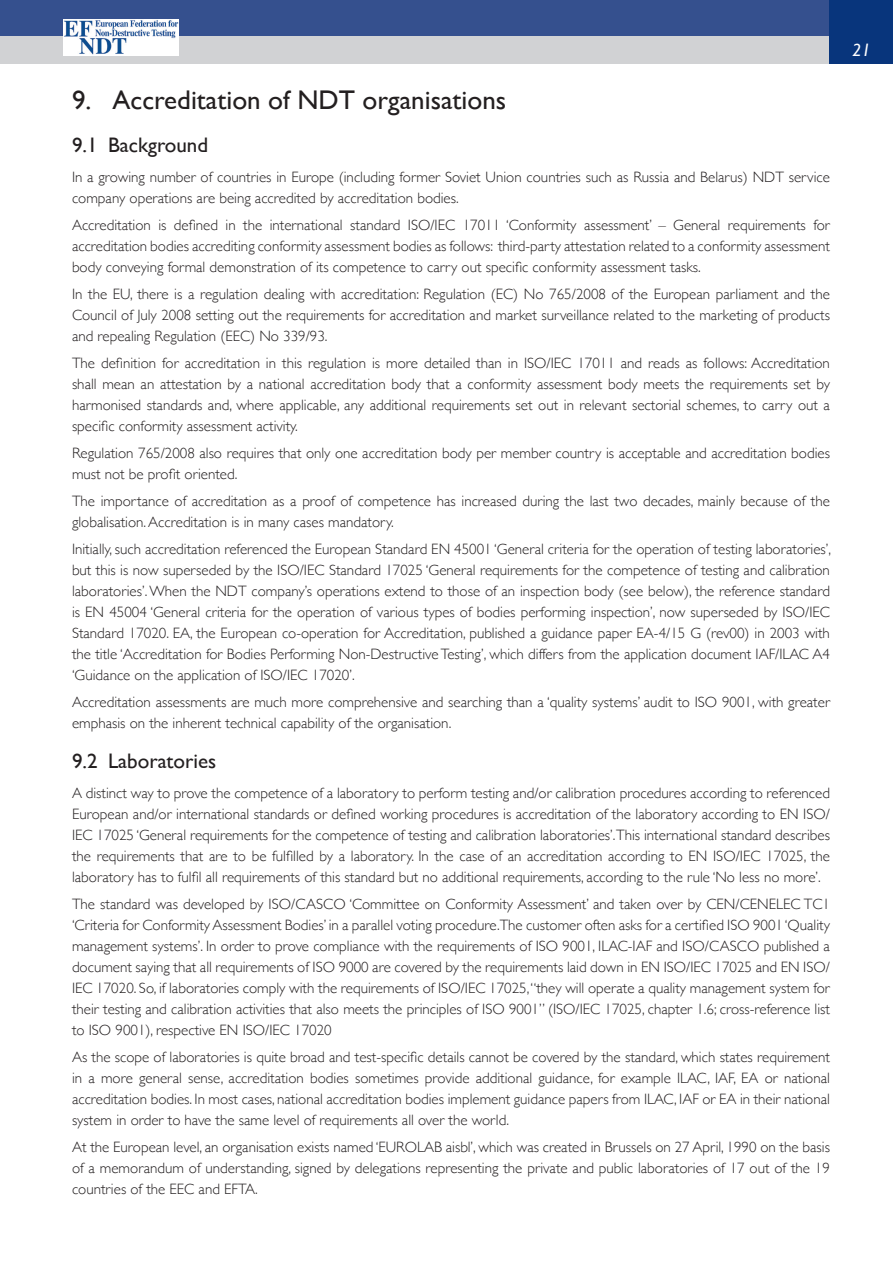
<style>
.page{position:relative;width:893px;height:1263px;background:#fff}
.page>*{position:absolute;margin:0;border:0;box-sizing:border-box;transform-origin:0 0}
.Heading_1{font:27px "Gill Sans";color:#231f20}
.Heading_2{font:21px "Gill Sans";color:#231f20}
.t1{font:italic 18px "Gill Sans";color:#fff}
.Body_text{font:300 15px/21px "Gill Sans";color:#231f20;text-align:justify}
</style>
<div class="page">
<div style="left:0;top:0;width:893px;height:36px;background:#35508e"></div>
<div style="left:0;top:36px;width:893px;height:27px;background:#d1d2d4"></div>
<div style="left:830px;top:0;width:63px;height:63px;background:#08357c"></div>
<img style="left:63px;top:20px;width:115px;height:36px">
<p class="Heading_1" style="left:72px;top:84px;width:436px">9. Accreditation of NDT organisations</p>
<p class="Heading_2" style="left:72px;top:132px;width:138px">9.1 Background</p>
<p class="Body_text" style="left:72px;top:166px;width:759px">In a growing number of countries in Europe (including former Soviet Union countries such as Russia and Belarus) NDT service company operations are being accredited by accreditation bodies.</p>
<p class="Body_text" style="left:72px;top:214px;width:759px">Accreditation is defined in the international standard ISO/IEC 17011 ‘Conformity assessment’ – General requirements for accreditation bodies accrediting conformity assessment bodies as follows: third-party attestation related to a conformity assessment body conveying formal demonstration of its competence to carry out specific conformity assessment tasks.</p>
<p class="Body_text" style="left:72px;top:283px;width:759px">In the EU, there is a regulation dealing with accreditation: Regulation (EC) No 765/2008 of the European parliament and the Council of July 2008 setting out the requirements for accreditation and market surveillance related to the marketing of products and repealing Regulation (EEC) No 339/93.</p>
<p class="Body_text" style="left:72px;top:352px;width:759px">The definition for accreditation in this regulation is more detailed than in ISO/IEC 17011 and reads as follows: Accreditation shall mean an attestation by a national accreditation body that a conformity assessment body meets the requirements set by harmonised standards and, where applicable, any additional requirements set out in relevant sectorial schemes, to carry out a specific conformity assessment activity.</p>
<p class="Body_text" style="left:72px;top:442px;width:759px">Regulation 765/2008 also requires that only one accreditation body per member country is acceptable and accreditation bodies must not be profit oriented.</p>
<p class="Body_text" style="left:72px;top:490px;width:759px">The importance of accreditation as a proof of competence has increased during the last two decades, mainly because of the globalisation. Accreditation is in many cases mandatory.</p>
<p class="Body_text" style="left:72px;top:538px;width:761px">Initially, such accreditation referenced the European Standard EN 45001 ‘General criteria for the operation of testing laboratories’, but this is now superseded by the ISO/IEC Standard 17025 ‘General requirements for the competence of testing and calibration laboratories’. When the NDT company’s operations extend to those of an inspection body (see below), the reference standard is EN 45004 ‘General criteria for the operation of various types of bodies performing inspection’, now superseded by ISO/IEC Standard 17020. EA, the European co-operation for Accreditation, published a guidance paper EA-4/15 G (rev00) in 2003 with the title ‘Accreditation for Bodies Performing Non-Destructive Testing’, which differs from the application document IAF/ILAC A4 ‘Guidance on the application of ISO/IEC 17020’.</p>
<p class="Body_text" style="left:72px;top:691px;width:759px">Accreditation assessments are much more comprehensive and searching than a ‘quality systems’ audit to ISO 9001, with greater emphasis on the inherent technical capability of the organisation.</p>
<p class="Heading_2" style="left:72px;top:749px;width:146px">9.2 Laboratories</p>
<p class="Body_text" style="left:72px;top:782px;width:759px">A distinct way to prove the competence of a laboratory to perform testing and/or calibration procedures according to referenced European and/or international standards or defined working procedures is accreditation of the laboratory according to EN ISO/ IEC 17025 ‘General requirements for the competence of testing and calibration laboratories’.This international standard describes the requirements that are to be fulfilled by a laboratory. In the case of an accreditation according to EN ISO/IEC 17025, the laboratory has to fulfil all requirements of this standard but no additional requirements, according to the rule ‘No less no more’.</p>
<p class="Body_text" style="left:72px;top:893px;width:759px">The standard was developed by ISO/CASCO ‘Committee on Conformity Assessment’ and taken over by CEN/CENELEC TC1 ‘Criteria for Conformity Assessment Bodies’ in a parallel voting procedure.The customer often asks for a certified ISO 9001 ‘Quality management systems’. In order to prove compliance with the requirements of ISO 9001, ILAC-IAF and ISO/CASCO published a document saying that all requirements of ISO 9000 are covered by the requirements laid down in EN ISO/IEC 17025 and EN ISO/ IEC 17020. So, if laboratories comply with the requirements of ISO/IEC 17025, “they will operate a quality management system for their testing and calibration activities that also meets the principles of ISO 9001” (ISO/IEC 17025, chapter 1.6; cross-reference list to ISO 9001), respective EN ISO/IEC 17020</p>
<p class="Body_text" style="left:72px;top:1046px;width:759px">As the scope of laboratories is quite broad and test-specific details cannot be covered by the standard, which states requirement in a more general sense, accreditation bodies sometimes provide additional guidance, for example ILAC, IAF, EA or national accreditation bodies. In most cases, national accreditation bodies implement guidance papers from ILAC, IAF or EA in their national system in order to have the same level of requirements all over the world.</p>
<p class="Body_text" style="left:72px;top:1136px;width:759px">At the European level, an organisation exists named ‘EUROLAB aisbl’, which was created in Brussels on 27 April, 1990 on the basis of a memorandum of understanding, signed by delegations representing the private and public laboratories of 17 out of the 19 countries of the EEC and EFTA.</p>
<p class="t1" style="left:852px;top:39px;width:20px">21</p>
</div>
